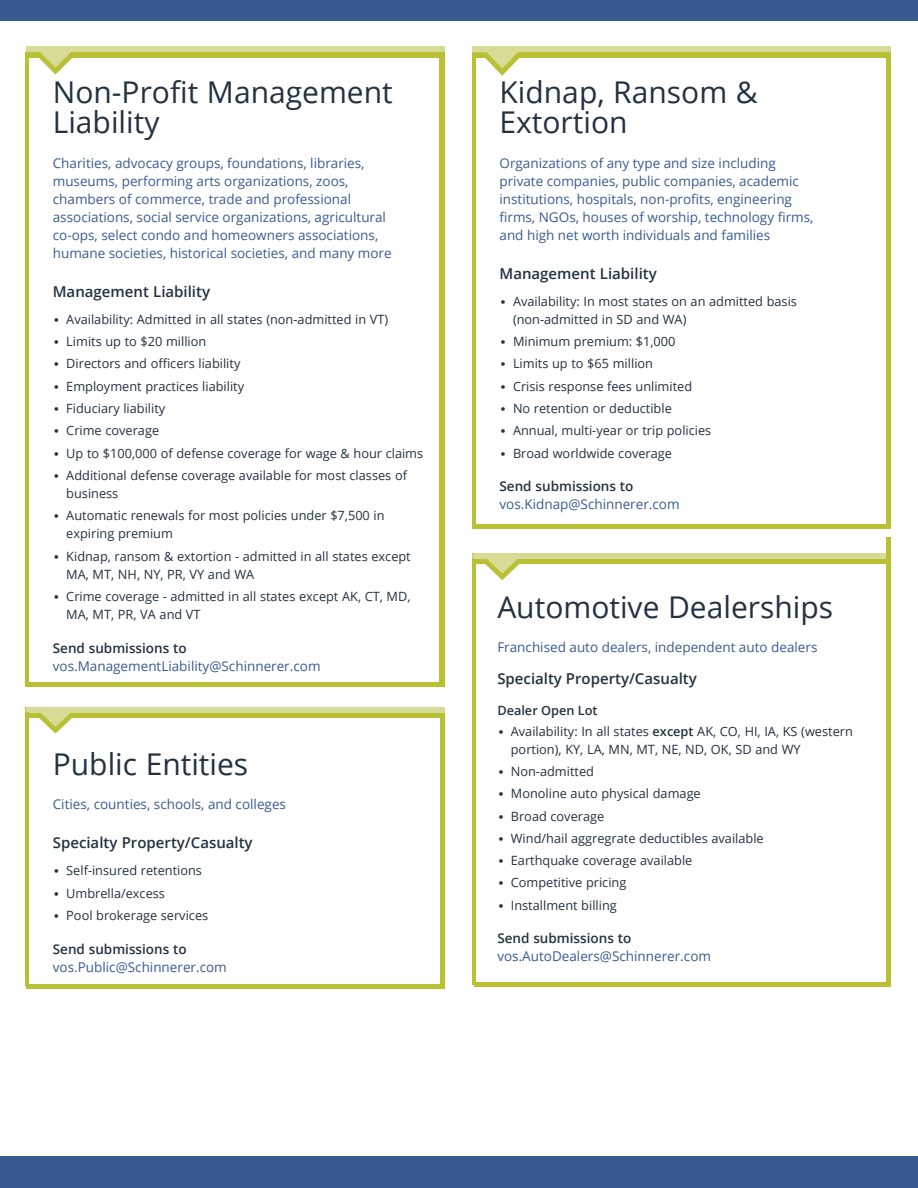
<style>
.page{position:relative;width:918px;height:1188px;background:#fff}
.page>*{position:absolute;margin:0;border:0;box-sizing:border-box;transform-origin:0 0}
.SCH_Coverage{font:30px/30px "Open Sans";color:#213242}
.SCH_Specs{font:600 15px "Open Sans";color:#213242}
.SCH_Who_its_For{font:600 15px "Open Sans";color:#213242}
.SCH_Who_its_For-2{font:13.5px/18px "Open Sans";color:#385c91}
.SCH_Contact_Info{font:13.5px "Open Sans";color:#385c91}
.SCH_Contact_Head{font:600 13.5px "Open Sans";color:#213242}
.t1{font:12.75px/18px "Open Sans";color:#213242}
.SCH_Who_its_For-3{font:600 12.75px "Open Sans";color:#213242}
.s1{font-family:"Slate Pro";font-weight:700}
.s2{font-weight:600}
</style>
<div class="page">
<div style="left:472px;top:559px;width:419px;height:5px;background:#b9c033"></div>
<div style="left:472px;top:553px;width:419px;height:6px;background:#d8db95"></div>
<hr style="left:472px;top:553px;width:4px;height:432px;background:#b9c033">
<svg style="left:472px;top:553px;width:47px;height:27px"></svg>
<div style="left:886px;top:537px;width:5px;height:449px;background:#b9c033"></div>
<hr style="left:474px;top:982px;width:417px;height:4px;background:#b9c033">
<div style="left:0;top:1156px;width:918px;height:32px;background:#385c91"></div>
<div style="left:0;top:0;width:918px;height:20px;background:#385c91"></div>
<div style="left:26px;top:52px;width:418px;height:6px;background:#b9c033"></div>
<div style="left:26px;top:46px;width:418px;height:6px;background:#d8db95"></div>
<hr style="left:26px;top:52px;width:3px;height:635px;background:#b9c033">
<svg style="left:39px;top:52px;width:33px;height:23px"></svg>
<div style="left:439px;top:55px;width:5px;height:632px;background:#b9c033"></div>
<div style="left:26px;top:682px;width:417px;height:5px;background:#b9c033"></div>
<div style="left:472px;top:52px;width:419px;height:6px;background:#b9c033"></div>
<div style="left:472px;top:46px;width:419px;height:6px;background:#d8db95"></div>
<hr style="left:472px;top:53px;width:4px;height:473px;background:#b9c033">
<svg style="left:472px;top:52px;width:47px;height:24px"></svg>
<div style="left:886px;top:56px;width:5px;height:473px;background:#b9c033"></div>
<div style="left:473px;top:524px;width:416px;height:5px;background:#b9c033"></div>
<div style="left:26px;top:712px;width:418px;height:6px;background:#b9c033"></div>
<div style="left:26px;top:707px;width:418px;height:5px;background:#d8db95"></div>
<hr style="left:26px;top:707px;width:3px;height:279px;background:#b9c033">
<svg style="left:26px;top:707px;width:50px;height:27px"></svg>
<hr style="left:440px;top:715px;width:4px;height:272px;background:#b9c033">
<hr style="left:26px;top:984px;width:418px;height:4px;background:#b9c033">
<p class="SCH_Coverage" style="left:53px;top:76px;width:342px">Non-Profit Management<br>Liability</p>
<p class="SCH_Who_its_For-2" style="left:53px;top:154px;width:340px">Charities, advocacy groups, foundations, libraries, museums, performing arts organizations, zoos, chambers of commerce, trade and professional associations, social service organizations, agricultural co-ops, select condo and homeowners associations, humane societies, historical societies, and many more</p>
<p class="SCH_Specs" style="left:53px;top:281px;width:159px">Management Liability</p>
<p class="t1" style="left:53px;top:310px;width:337px"><span class="s1">•</span> Availability: Admitted in all states (non-admitted in VT)</p>
<p class="t1" style="left:53px;top:332px;width:155px"><span class="s1">•</span> Limits up to $20 million</p>
<p class="t1" style="left:53px;top:354px;width:189px"><span class="s1">•</span> Directors and officers liability</p>
<p class="t1" style="left:53px;top:377px;width:193px"><span class="s1">•</span> Employment practices liability</p>
<p class="t1" style="left:53px;top:399px;width:114px"><span class="s1">•</span> Fiduciary liability</p>
<p class="t1" style="left:53px;top:421px;width:108px"><span class="s1">•</span> Crime coverage</p>
<p class="t1" style="left:53px;top:444px;width:372px"><span class="s1">•</span> Up to $100,000 of defense coverage for wage &amp; hour claims</p>
<p class="t1" style="left:66px;top:466px;width:342px;text-indent:-14px"><span class="s1">•</span> Additional defense coverage available for most classes of business</p>
<p class="t1" style="left:66px;top:506px;width:320px;text-indent:-14px"><span class="s1">•</span> Automatic renewals for most policies under $7,500 in expiring premium</p>
<p class="t1" style="left:66px;top:547px;width:346px;text-indent:-14px"><span class="s1">•</span> Kidnap, ransom &amp; extortion - admitted in all states except<br>MA, MT, NH, NY, PR, VY and WA</p>
<p class="t1" style="left:66px;top:587px;width:346px;text-indent:-14px"><span class="s1">•</span> Crime coverage - admitted in all states except AK, CT, MD,<br>MA, MT, PR, VA and VT</p>
<p class="SCH_Contact_Head" style="left:53px;top:638px;width:135px">Send submissions to</p>
<p class="SCH_Contact_Info" style="left:53px;top:657px;width:269px">vos.ManagementLiability@Schinnerer.com</p>
<p class="SCH_Coverage" style="left:53px;top:748px;width:197px">Public Entities</p>
<p class="SCH_Who_its_For-2" style="left:53px;top:795px;width:235px">Cities, counties, schools, and colleges</p>
<p class="SCH_Specs" style="left:53px;top:833px;width:201px">Specialty Property/Casualty</p>
<p class="t1" style="left:53px;top:861px;width:151px"><span class="s1">•</span> Self-insured retentions</p>
<p class="t1" style="left:53px;top:884px;width:114px"><span class="s1">•</span> Umbrella/excess</p>
<p class="t1" style="left:53px;top:906px;width:157px"><span class="s1">•</span> Pool brokerage services</p>
<p class="SCH_Contact_Head" style="left:53px;top:940px;width:135px">Send submissions to</p>
<p class="SCH_Contact_Info" style="left:53px;top:958px;width:176px">vos.Public@Schinnerer.com</p>
<p class="SCH_Coverage" style="left:500px;top:76px;width:260px">Kidnap, Ransom &amp;<br>Extortion</p>
<p class="SCH_Who_its_For-2" style="left:500px;top:154px;width:316px">Organizations of any type and size including private companies, public companies, academic institutions, hospitals, non-profits, engineering firms, NGOs, houses of worship, technology firms, and high net worth individuals and families</p>
<p class="SCH_Specs" style="left:500px;top:263px;width:159px">Management Liability</p>
<p class="t1" style="left:513px;top:292px;width:286px;text-indent:-14px"><span class="s1">•</span> Availability: In most states on an admitted basis (non-admitted in SD and WA)</p>
<p class="t1" style="left:500px;top:332px;width:178px"><span class="s1">•</span> Minimum premium: $1,000</p>
<p class="t1" style="left:500px;top:354px;width:155px"><span class="s1">•</span> Limits up to $65 million</p>
<p class="t1" style="left:500px;top:377px;width:194px"><span class="s1">•</span> Crisis response fees unlimited</p>
<p class="t1" style="left:500px;top:399px;width:174px"><span class="s1">•</span> No retention or deductible</p>
<p class="t1" style="left:500px;top:421px;width:213px"><span class="s1">•</span> Annual, multi-year or trip policies</p>
<p class="t1" style="left:500px;top:444px;width:174px"><span class="s1">•</span> Broad worldwide coverage</p>
<p class="SCH_Contact_Head" style="left:500px;top:477px;width:135px">Send submissions to</p>
<p class="SCH_Contact_Info" style="left:500px;top:495px;width:182px">vos.Kidnap@Schinnerer.com</p>
<p class="SCH_Coverage" style="left:497px;top:591px;width:337px">Automotive Dealerships</p>
<p class="SCH_Who_its_For-2" style="left:497px;top:638px;width:322px">Franchised auto dealers, independent auto dealers</p>
<p class="SCH_Who_its_For" style="left:497px;top:668px;width:201px">Specialty Property/Casualty</p>
<p class="SCH_Who_its_For-3" style="left:497px;top:702px;width:102px">Dealer Open Lot</p>
<p class="t1" style="left:511px;top:722px;width:344px;text-indent:-14px"><span class="s1">•</span> Availability: In all states <span class="s2">except</span> AK, CO, HI, IA, KS (western portion), KY, LA, MN, MT, NE, ND, OK, SD and WY</p>
<p class="t1" style="left:497px;top:762px;width:98px"><span class="s1">•</span> Non-admitted</p>
<p class="t1" style="left:497px;top:784px;width:205px"><span class="s1">•</span> Monoline auto physical damage</p>
<p class="t1" style="left:497px;top:807px;width:108px"><span class="s1">•</span> Broad coverage</p>
<p class="t1" style="left:497px;top:829px;width:268px"><span class="s1">•</span> Wind/hail aggregrate deductibles available</p>
<p class="t1" style="left:497px;top:851px;width:197px"><span class="s1">•</span> Earthquake coverage available</p>
<p class="t1" style="left:497px;top:874px;width:131px"><span class="s1">•</span> Competitive pricing</p>
<p class="t1" style="left:497px;top:896px;width:121px"><span class="s1">•</span> Installment billing</p>
<p class="SCH_Contact_Head" style="left:497px;top:929px;width:135px">Send submissions to</p>
<p class="SCH_Contact_Info" style="left:497px;top:947px;width:215px">vos.AutoDealers@Schinnerer.com</p>
</div>
